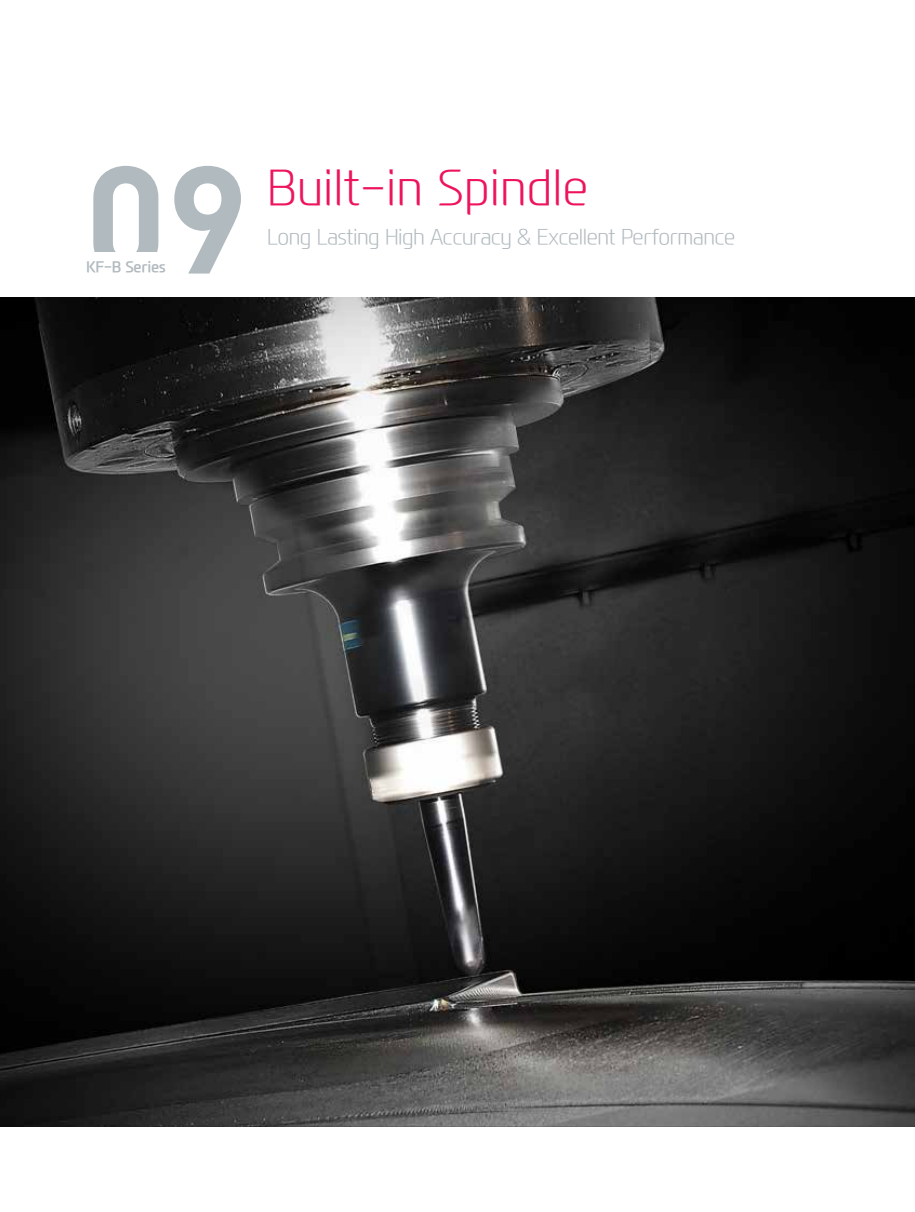
<style>
.page{position:relative;width:915px;height:1212px;background:#fff}
.page>*{position:absolute;margin:0;border:0;box-sizing:border-box;transform-origin:0 0}
.t1{font:700 150px "DIN";color:#b1babf}
.t2{font:300 48px "Modern H Eco";color:#ed145b}
.t3{font:300 21px "Modern H Eco";letter-spacing:-.025em;color:#b1babf}
.t4{font:700 15px "Modern H";letter-spacing:-.025em;color:#b1babf}
</style>
<div class="page">
<img style="left:0;top:298px;width:914px;height:829px">
<h1 class="t1" style="left:85px;top:121px;width:164px">09</h1>
<p class="t4" style="left:86px;top:256px;width:81px">KF-B Series</p>
<h2 class="t2" style="left:267px;top:155px;width:323px">Built-in Spindle</h2>
<p class="t3" style="left:267px;top:223px;width:469px">Long Lasting High Accuracy &amp; Excellent Performance</p>
</div>
